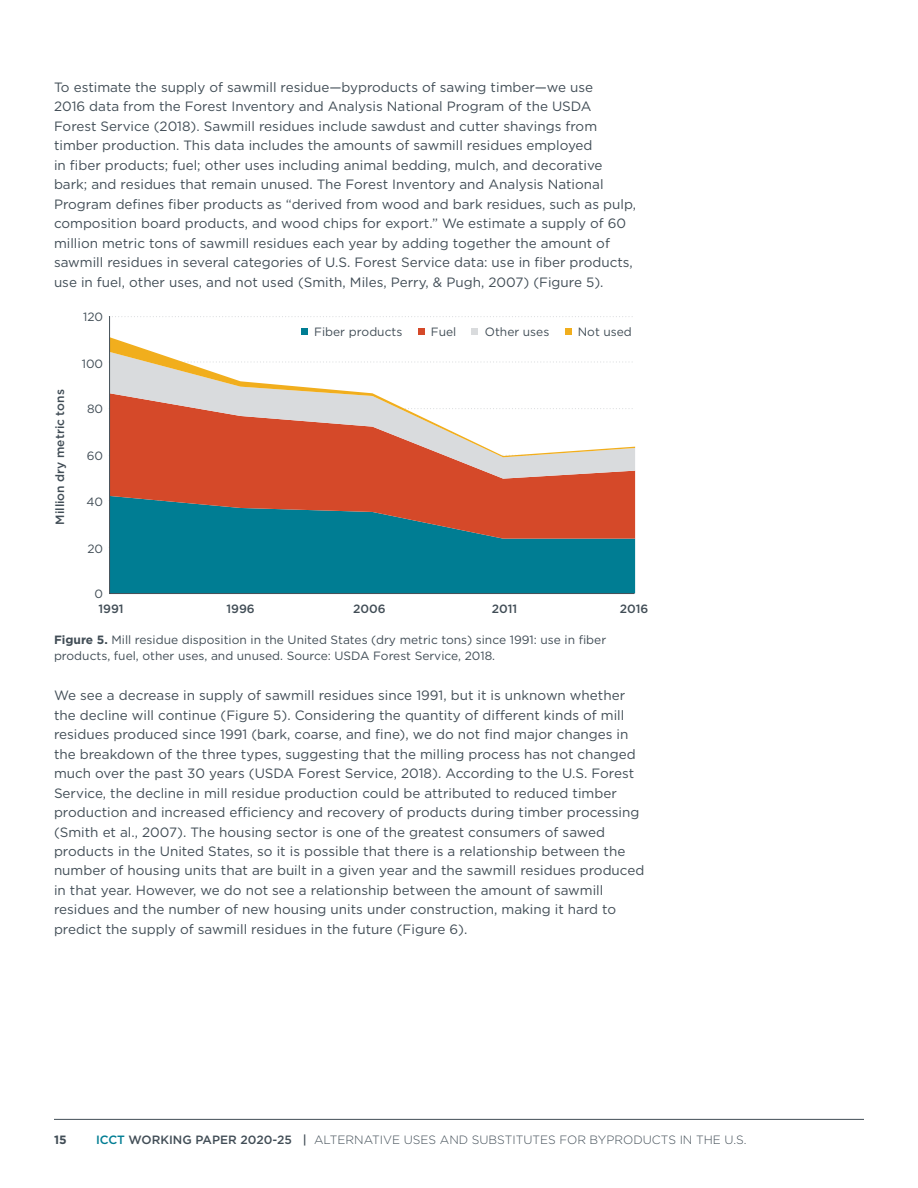
<style>
.page{position:relative;width:918px;height:1188px;background:#fff}
.page>*{position:absolute;margin:0;border:0;box-sizing:border-box;transform-origin:0 0}
.t1{font:13.5px/19.5px "Gotham";color:#414d56}
.t2{font:12px/16.5px "Gotham";color:#414d56}
.t3{font:300 12px "Gotham";color:#414d56}
.t4{font:500 12px "Gotham";color:#414d56}
.t5{font:700 12px "Gotham";color:#414d56}
.s1{font-weight:700}
.s2{font-weight:500;color:#007d93}
.s3{font-weight:500}
</style>
<div class="page">
<hr style="left:54px;top:1119px;width:810px;height:1px;background:#414d56">
<svg style="left:110px;top:316px;width:523px;height:1px"></svg>
<div style="left:110px;top:539px;width:525px;height:54px;background:#007d93"></div>
<svg style="left:110px;top:479px;width:525px;height:60px;background:#8d5a4d"></svg>
<svg style="left:110px;top:457px;width:525px;height:22px;background:#d66e56"></svg>
<svg style="left:110px;top:337px;width:525px;height:120px"></svg>
<hr style="left:109px;top:593px;width:525px;height:1px;background:#414d56">
<hr style="left:109px;top:316px;width:1px;height:278px;background:#414d56">
<div style="left:301px;top:328px;width:7px;height:6px;background:#007d93"></div>
<div style="left:418px;top:328px;width:7px;height:6px;background:#d54929"></div>
<svg style="left:472px;top:328px;width:6px;height:6px"></svg>
<div style="left:565px;top:328px;width:7px;height:6px;background:#f1ae1d"></div>
<p class="t1" style="left:54px;top:77px;width:584px">To estimate the supply of sawmill residue—byproducts of sawing timber—we use<br>2016 data from the Forest Inventory and Analysis National Program of the USDA Forest Service (2018). Sawmill residues include sawdust and cutter shavings from timber production. This data includes the amounts of sawmill residues employed<br>in fiber products; fuel; other uses including animal bedding, mulch, and decorative bark; and residues that remain unused. The Forest Inventory and Analysis National Program defines fiber products as “derived from wood and bark residues, such as pulp, composition board products, and wood chips for export.” We estimate a supply of 60 million metric tons of sawmill residues each year by adding together the amount of sawmill residues in several categories of U.S. Forest Service data: use in fiber products, use in fuel, other uses, and not used (Smith, Miles, Perry, &amp; Pugh, 2007) (Figure 5).</p>
<p class="t4" style="left:52px;top:525px;width:137px;rotate:-90deg">Million dry metric tons</p>
<p class="t2" style="left:83px;top:308px;width:22px">120</p>
<p class="t2" style="left:82px;top:355px;width:23px">100</p>
<p class="t2" style="left:87px;top:400px;width:18px">80</p>
<p class="t2" style="left:87px;top:447px;width:18px">60</p>
<p class="t2" style="left:87px;top:494px;width:18px">40</p>
<p class="t2" style="left:87px;top:540px;width:17px">20</p>
<p class="t2" style="left:95px;top:586px;width:10px">0</p>
<p class="t2" style="left:314px;top:323px;width:90px">Fiber products</p>
<p class="t2" style="left:431px;top:323px;width:27px">Fuel</p>
<p class="t2" style="left:485px;top:323px;width:66px">Other uses</p>
<p class="t2" style="left:578px;top:323px;width:56px">Not used</p>
<p class="t4" style="left:98px;top:601px;width:27px">1991</p>
<p class="t4" style="left:226px;top:601px;width:30px">1996</p>
<p class="t4" style="left:353px;top:601px;width:34px">2006</p>
<p class="t4" style="left:492px;top:601px;width:27px">2011</p>
<p class="t4" style="left:620px;top:601px;width:30px">2016</p>
<p class="t2" style="left:54px;top:631px;width:554px"><span class="s1">Figure 5.</span> Mill residue disposition in the United States (dry metric tons) since 1991: use in fiber products, fuel, other uses, and unused. Source: USDA Forest Service, 2018.</p>
<p class="t1" style="left:54px;top:685px;width:592px">We see a decrease in supply of sawmill residues since 1991, but it is unknown whether the decline will continue (Figure 5). Considering the quantity of different kinds of mill residues produced since 1991 (bark, coarse, and fine), we do not find major changes in the breakdown of the three types, suggesting that the milling process has not changed much over the past 30 years (USDA Forest Service, 2018). According to the U.S. Forest Service, the decline in mill residue production could be attributed to reduced timber production and increased efficiency and recovery of products during timber processing (Smith et al., 2007). The housing sector is one of the greatest consumers of sawed products in the United States, so it is possible that there is a relationship between the number of housing units that are built in a given year and the sawmill residues produced in that year. However, we do not see a relationship between the amount of sawmill residues and the number of new housing units under construction, making it hard to predict the supply of sawmill residues in the future (Figure 6).</p>
<p class="t5" style="left:54px;top:1132px;width:14px">15</p>
<p class="t3" style="left:96px;top:1132px;width:652px"><span class="s2">ICCT</span> <span class="s3">WORKING PAPER 2020-25 |</span> ALTERNATIVE USES AND SUBSTITUTES FOR BYPRODUCTS IN THE U.S.</p>
</div>
